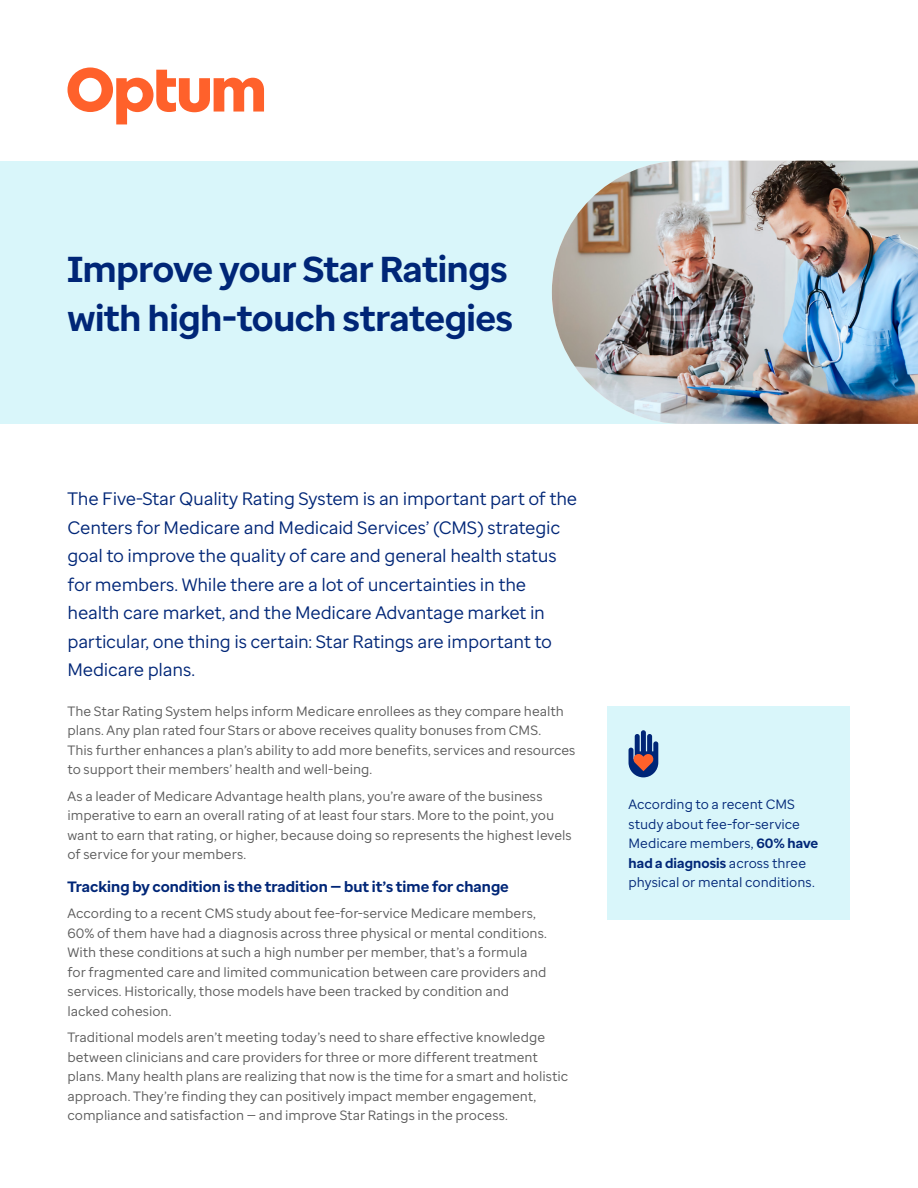
<style>
.page{position:relative;width:918px;height:1188px;background:#fff}
.page>*{position:absolute;margin:0;border:0;box-sizing:border-box;transform-origin:0 0}
.t1{font:700 36px/49.5px "Optum Sans";letter-spacing:-.01em;color:#002677}
.t2{font:18px/28.5px "Optum Sans";letter-spacing:-.015em;color:#002677}
.t3{font:700 15px "Optum Sans";color:#002677}
.t4{font:13.5px/19.5px "Optum Sans";color:#5a5a5a}
.t5{font:13.5px/19.5px "Optum Sans";color:#002677}
.s1{font-weight:700}
</style>
<div class="page">
<svg style="left:68px;top:68px;width:196px;height:56px"></svg>
<div style="left:0;top:162px;width:918px;height:262px;background:#d9f6fa"></div>
<img style="left:552px;top:161px;width:366px;height:263px">
<div style="left:608px;top:706px;width:242px;height:214px;background:#d9f6fa"></div>
<svg style="left:629px;top:730px;width:29px;height:47px"></svg>
<h1 class="t1" style="left:68px;top:245px;width:447px">Improve your Star Ratings with high-touch strategies</h1>
<p class="t2" style="left:68px;top:484px;width:511px">The Five-Star Quality Rating System is an important part of the Centers for Medicare and Medicaid Services’ (CMS) strategic goal to improve the quality of care and general health status for members. While there are a lot of uncertainties in the health care market, and the Medicare Advantage market in particular, one thing is certain: Star Ratings are important to Medicare plans.</p>
<p class="t4" style="left:68px;top:701px;width:510px">The Star Rating System helps inform Medicare enrollees as they compare health plans. Any plan rated four Stars or above receives quality bonuses from CMS.<br>This further enhances a plan’s ability to add more benefits, services and resources to support their members’ health and well-being.</p>
<p class="t4" style="left:68px;top:786px;width:506px">As a leader of Medicare Advantage health plans, you’re aware of the business imperative to earn an overall rating of at least four stars. More to the point, you want to earn that rating, or higher, because doing so represents the highest levels of service for your members.</p>
<p class="t3" style="left:68px;top:877px;width:443px">Tracking by condition is the tradition — but it’s time for change</p>
<p class="t4" style="left:68px;top:904px;width:481px">According to a recent CMS study about fee-for-service Medicare members, 60% of them have had a diagnosis across three physical or mental conditions.<br>With these conditions at such a high number per member, that’s a formula for fragmented care and limited communication between care providers and services. Historically, those models have been tracked by condition and lacked cohesion.</p>
<p class="t4" style="left:68px;top:1028px;width:502px">Traditional models aren’t meeting today’s need to share effective knowledge between clinicians and care providers for three or more different treatment plans. Many health plans are realizing that now is the time for a smart and holistic approach. They’re finding they can positively impact member engagement, compliance and satisfaction — and improve Star Ratings in the process.</p>
<p class="t5" style="left:629px;top:795px;width:191px">According to a recent CMS study about fee-for-service<br>Medicare members, <span class="s1">60% have had a diagnosis</span> across three physical or mental conditions.</p>
</div>
